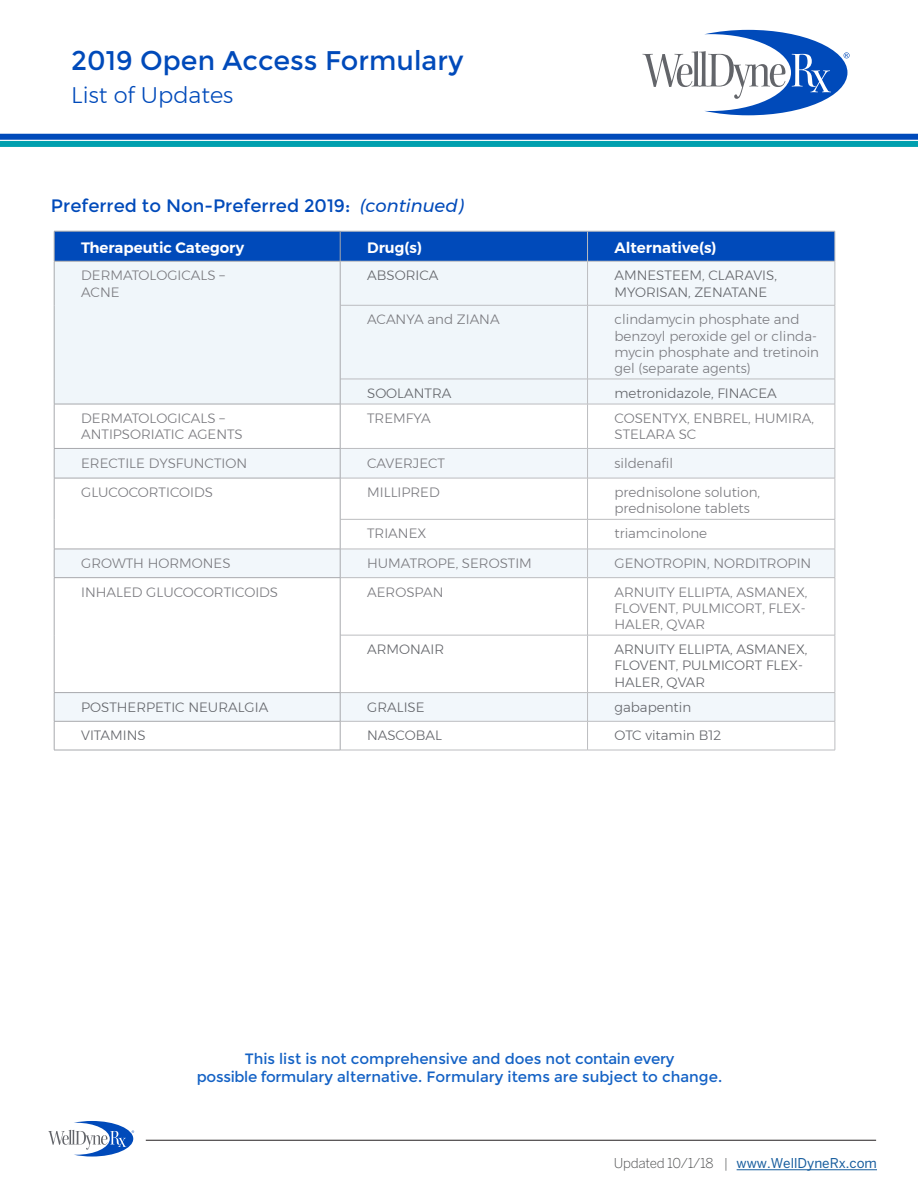
<style>
.page{position:relative;width:918px;height:1188px;background:#fff}
.page>*{position:absolute;margin:0;border:0;box-sizing:border-box;transform-origin:0 0}
.t1{font:27px "Montserrat";color:#004aba}
.t2{font:300 22.5px "Montserrat";color:#004aba}
.t3{font:18px "Montserrat";color:#004aba}
.t4{font:15px/18px "Montserrat";color:#1462c5;text-align:center}
.t5{font:600 15px "Montserrat";color:#fff}
.t6{font:300 13.5px/16.2px "Montserrat";color:#79797e}
.t7{font:300 13.5px/16.2px "Montserrat";color:#63656a}
.t8{font:13.5px "Benton Sans";color:#175d9e}
.s1{font-style:italic}
.s2{font-weight:300;color:#4b4c4d}
</style>
<div class="page">
<div style="left:0;top:141px;width:918px;height:6px;background:#00a0af"></div>
<div style="left:0;top:134px;width:918px;height:6px;background:#004aba"></div>
<svg style="left:643px;top:30px;width:207px;height:85px"></svg>
<hr style="left:146px;top:1140px;width:730px;height:1px;background:#231f20">
<hr style="left:737px;top:1170px;width:140px;height:1px;background:#175d9e">
<svg style="left:48px;top:1121px;width:86px;height:36px"></svg>
<div style="left:55px;top:232px;width:780px;height:29px;background:#004aba"></div>
<div style="left:55px;top:262px;width:780px;height:142px;background:#f0f6fa"></div>
<svg style="left:55px;top:405px;width:780px;height:345px"></svg>
<hr style="left:340px;top:231px;width:248px;height:1px;background:#bcbdc0">
<hr style="left:588px;top:231px;width:247px;height:1px;background:#bcbdc0">
<hr style="left:587px;top:231px;width:1px;height:30px;background:#bcbdc0">
<hr style="left:835px;top:231px;width:1px;height:30px;background:#bcbdc0">
<hr style="left:340px;top:261px;width:248px;height:1px;background:#bcbdc0">
<hr style="left:588px;top:261px;width:247px;height:1px;background:#bcbdc0">
<hr style="left:587px;top:261px;width:1px;height:44px;background:#bcbdc0">
<hr style="left:835px;top:261px;width:1px;height:44px;background:#bcbdc0">
<hr style="left:340px;top:305px;width:248px;height:1px;background:#bcbdc0">
<hr style="left:588px;top:305px;width:247px;height:1px;background:#bcbdc0">
<hr style="left:587px;top:305px;width:1px;height:74px;background:#bcbdc0">
<hr style="left:835px;top:305px;width:1px;height:74px;background:#bcbdc0">
<hr style="left:340px;top:379px;width:248px;height:1px;background:#bcbdc0">
<hr style="left:588px;top:379px;width:247px;height:1px;background:#bcbdc0">
<svg style="left:587px;top:380px;width:1px;height:24px"></svg>
<svg style="left:835px;top:379px;width:1px;height:25px"></svg>
<hr style="left:340px;top:404px;width:248px;height:1px;background:#bcbdc0">
<hr style="left:588px;top:404px;width:247px;height:1px;background:#bcbdc0">
<hr style="left:587px;top:404px;width:1px;height:44px;background:#bcbdc0">
<hr style="left:835px;top:404px;width:1px;height:44px;background:#bcbdc0">
<hr style="left:340px;top:448px;width:248px;height:1px;background:#bcbdc0">
<hr style="left:588px;top:448px;width:247px;height:1px;background:#bcbdc0">
<svg style="left:587px;top:449px;width:1px;height:29px"></svg>
<svg style="left:835px;top:449px;width:1px;height:29px"></svg>
<hr style="left:340px;top:478px;width:248px;height:1px;background:#bcbdc0">
<hr style="left:588px;top:478px;width:247px;height:1px;background:#bcbdc0">
<hr style="left:587px;top:478px;width:1px;height:41px;background:#bcbdc0">
<hr style="left:835px;top:478px;width:1px;height:41px;background:#bcbdc0">
<hr style="left:340px;top:519px;width:248px;height:1px;background:#bcbdc0">
<hr style="left:588px;top:519px;width:247px;height:1px;background:#bcbdc0">
<hr style="left:340px;top:549px;width:248px;height:1px;background:#bcbdc0">
<hr style="left:588px;top:549px;width:247px;height:1px;background:#bcbdc0">
<svg style="left:587px;top:520px;width:1px;height:57px"></svg>
<svg style="left:835px;top:520px;width:1px;height:57px"></svg>
<hr style="left:340px;top:577px;width:248px;height:1px;background:#bcbdc0">
<hr style="left:588px;top:577px;width:247px;height:1px;background:#bcbdc0">
<hr style="left:587px;top:578px;width:1px;height:57px;background:#bcbdc0">
<hr style="left:835px;top:578px;width:1px;height:57px;background:#bcbdc0">
<hr style="left:340px;top:635px;width:248px;height:1px;background:#bcbdc0">
<hr style="left:588px;top:635px;width:247px;height:1px;background:#bcbdc0">
<hr style="left:587px;top:635px;width:1px;height:57px;background:#bcbdc0">
<hr style="left:835px;top:635px;width:1px;height:57px;background:#bcbdc0">
<hr style="left:340px;top:692px;width:248px;height:1px;background:#bcbdc0">
<hr style="left:588px;top:692px;width:247px;height:1px;background:#bcbdc0">
<hr style="left:340px;top:721px;width:248px;height:1px;background:#bcbdc0">
<hr style="left:588px;top:721px;width:247px;height:1px;background:#bcbdc0">
<svg style="left:587px;top:693px;width:1px;height:57px"></svg>
<svg style="left:835px;top:693px;width:1px;height:57px"></svg>
<hr style="left:340px;top:750px;width:248px;height:1px;background:#bcbdc0">
<hr style="left:588px;top:750px;width:247px;height:1px;background:#bcbdc0">
<hr style="left:54px;top:231px;width:286px;height:1px;background:#a8a9ad">
<hr style="left:54px;top:231px;width:1px;height:30px;background:#a8a9ad">
<hr style="left:340px;top:231px;width:1px;height:30px;background:#a8a9ad">
<hr style="left:54px;top:261px;width:286px;height:1px;background:#a8a9ad">
<hr style="left:54px;top:261px;width:1px;height:44px;background:#a8a9ad">
<hr style="left:340px;top:261px;width:1px;height:44px;background:#a8a9ad">
<hr style="left:54px;top:305px;width:1px;height:74px;background:#a8a9ad">
<hr style="left:340px;top:305px;width:1px;height:74px;background:#a8a9ad">
<svg style="left:54px;top:379px;width:1px;height:25px"></svg>
<svg style="left:340px;top:380px;width:1px;height:24px"></svg>
<hr style="left:54px;top:404px;width:286px;height:1px;background:#a8a9ad">
<hr style="left:54px;top:404px;width:1px;height:44px;background:#a8a9ad">
<hr style="left:340px;top:404px;width:1px;height:44px;background:#a8a9ad">
<hr style="left:54px;top:448px;width:286px;height:1px;background:#a8a9ad">
<svg style="left:54px;top:449px;width:1px;height:29px"></svg>
<svg style="left:340px;top:449px;width:1px;height:29px"></svg>
<hr style="left:54px;top:478px;width:286px;height:1px;background:#a8a9ad">
<hr style="left:54px;top:478px;width:1px;height:41px;background:#a8a9ad">
<hr style="left:340px;top:478px;width:1px;height:41px;background:#a8a9ad">
<hr style="left:54px;top:519px;width:1px;height:30px;background:#a8a9ad">
<hr style="left:340px;top:519px;width:1px;height:30px;background:#a8a9ad">
<hr style="left:54px;top:549px;width:286px;height:1px;background:#a8a9ad">
<svg style="left:54px;top:549px;width:1px;height:28px"></svg>
<svg style="left:340px;top:550px;width:1px;height:27px"></svg>
<hr style="left:54px;top:577px;width:286px;height:1px;background:#a8a9ad">
<hr style="left:54px;top:578px;width:1px;height:57px;background:#a8a9ad">
<hr style="left:340px;top:578px;width:1px;height:57px;background:#a8a9ad">
<hr style="left:54px;top:635px;width:1px;height:57px;background:#a8a9ad">
<hr style="left:340px;top:635px;width:1px;height:57px;background:#a8a9ad">
<hr style="left:54px;top:692px;width:286px;height:1px;background:#a8a9ad">
<hr style="left:54px;top:721px;width:286px;height:1px;background:#a8a9ad">
<svg style="left:54px;top:693px;width:1px;height:57px"></svg>
<svg style="left:340px;top:693px;width:1px;height:57px"></svg>
<hr style="left:54px;top:750px;width:286px;height:1px;background:#a8a9ad">
<p class="t1" style="left:71px;top:45px;width:394px">2019 Open Access Formulary</p>
<p class="t2" style="left:71px;top:78px;width:164px">List of Updates</p>
<p class="t3" style="left:51px;top:196px;width:414px">Preferred to Non-Preferred 2019: <span class="s1">(continued)</span></p>
<p class="t5" style="left:81px;top:236px;width:165px">Therapeutic Category</p>
<p class="t5" style="left:367px;top:236px;width:56px">Drug(s)</p>
<p class="t5" style="left:615px;top:236px;width:103px">Alternative(s)</p>
<p class="t6" style="left:81px;top:267px;width:145px">DERMATOLOGICALS –<br>ACNE</p>
<p class="t7" style="left:367px;top:267px;width:73px">ABSORICA</p>
<p class="t7" style="left:615px;top:267px;width:164px">AMNESTEEM, CLARAVIS,<br>MYORISAN, ZENATANE</p>
<p class="t6" style="left:367px;top:311px;width:134px">ACANYA and ZIANA</p>
<p class="t6" style="left:615px;top:311px;width:206px">clindamycin phosphate and benzoyl peroxide gel or clinda&shy;mycin phosphate and tretinoin gel (separate agents)</p>
<p class="t7" style="left:367px;top:385px;width:86px">SOOLANTRA</p>
<p class="t7" style="left:615px;top:385px;width:164px">metronidazole, FINACEA</p>
<p class="t6" style="left:81px;top:410px;width:163px">DERMATOLOGICALS –<br>ANTIPSORIATIC AGENTS</p>
<p class="t6" style="left:367px;top:410px;width:65px">TREMFYA</p>
<p class="t6" style="left:615px;top:410px;width:201px">COSENTYX, ENBREL, HUMIRA,<br>STELARA SC</p>
<p class="t6" style="left:81px;top:454px;width:168px">ERECTILE DYSFUNCTION</p>
<p class="t6" style="left:367px;top:454px;width:79px">CAVERJECT</p>
<p class="t6" style="left:615px;top:454px;width:60px">sildenafil</p>
<p class="t6" style="left:81px;top:484px;width:133px">GLUCOCORTICOIDS</p>
<p class="t6" style="left:367px;top:484px;width:74px">MILLIPRED</p>
<p class="t6" style="left:615px;top:484px;width:147px">prednisolone solution, prednisolone tablets</p>
<p class="t6" style="left:367px;top:525px;width:61px">TRIANEX</p>
<p class="t6" style="left:615px;top:525px;width:94px">triamcinolone</p>
<p class="t6" style="left:81px;top:555px;width:151px">GROWTH HORMONES</p>
<p class="t6" style="left:367px;top:555px;width:166px">HUMATROPE, SEROSTIM</p>
<p class="t6" style="left:615px;top:555px;width:198px">GENOTROPIN, NORDITROPIN</p>
<p class="t6" style="left:81px;top:584px;width:198px">INHALED GLUCOCORTICOIDS</p>
<p class="t6" style="left:367px;top:584px;width:78px">AEROSPAN</p>
<p class="t6" style="left:615px;top:584px;width:194px">ARNUITY ELLIPTA, ASMANEX,<br>FLOVENT, PULMICORT, FLEX-<br>HALER, QVAR</p>
<p class="t7" style="left:367px;top:641px;width:79px">ARMONAIR</p>
<p class="t7" style="left:615px;top:641px;width:194px">ARNUITY ELLIPTA, ASMANEX,<br>FLOVENT, PULMICORT FLEX-<br>HALER, QVAR</p>
<p class="t7" style="left:81px;top:699px;width:189px">POSTHERPETIC NEURALGIA</p>
<p class="t7" style="left:367px;top:699px;width:59px">GRALISE</p>
<p class="t7" style="left:615px;top:699px;width:78px">gabapentin</p>
<p class="t7" style="left:81px;top:727px;width:66px">VITAMINS</p>
<p class="t7" style="left:367px;top:727px;width:76px">NASCOBAL</p>
<p class="t7" style="left:615px;top:727px;width:108px">OTC vitamin B12</p>
<p class="t4" style="left:197px;top:1050px;width:527px">This list is not comprehensive and does not contain every<br>possible formulary alternative. Formulary items are subject to change.</p>
<p class="t8" style="left:614px;top:1155px;width:265px"><span class="s2">Updated 10/1/18 |</span> www.WellDyneRx.com</p>
</div>
